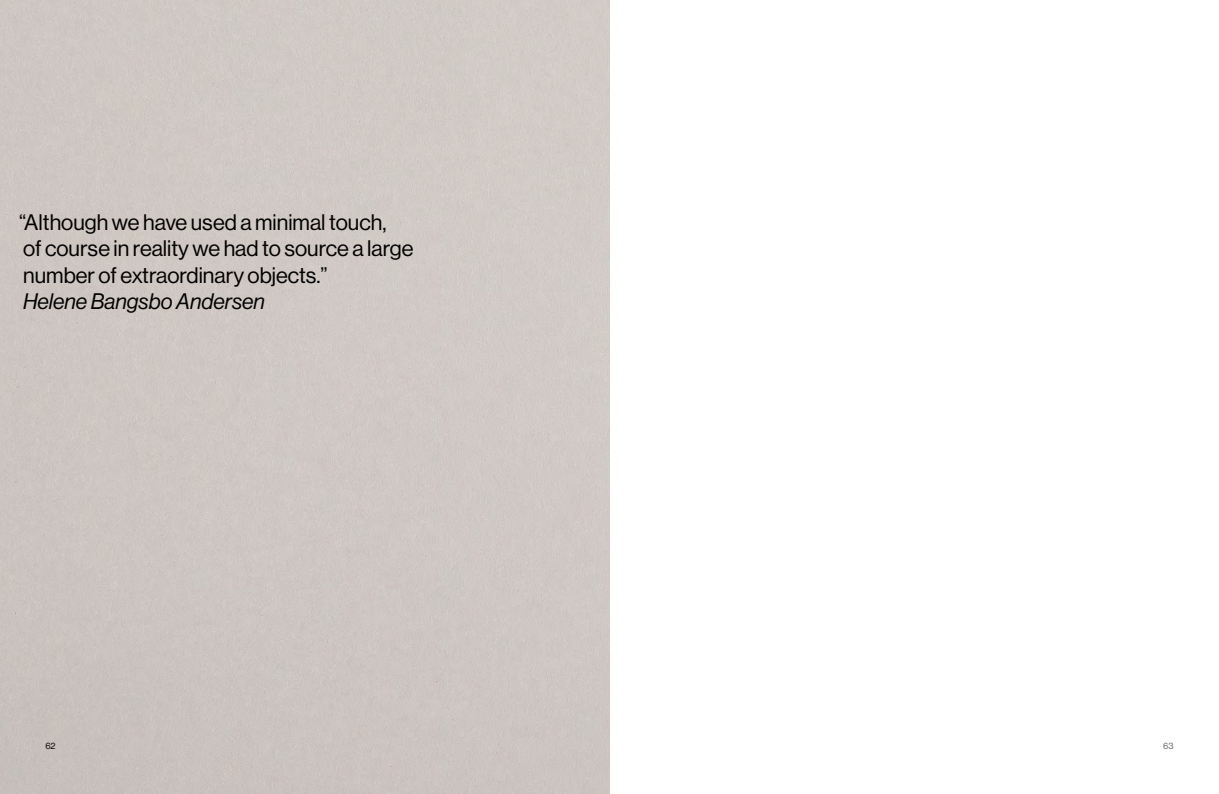
<style>
.page{position:relative;width:1219px;height:794px;background:#fff}
.page>*{position:absolute;margin:0;border:0;box-sizing:border-box;transform-origin:0 0}
.t1{font:22px/26.4px "N Haas Grotesk DS Pro 55 Rg";color:#000}
.t2{font:22px "N Haas Grotesk DS Pro 56 It";color:#000}
.t3{font:9px "N Haas Grotesk DS Pro 55 Rg";color:#000}
.t4{font:9px "N Haas Grotesk DS Pro 55 Rg";color:#646363}
</style>
<div class="page">
<div style="left:0;top:0;width:609px;height:794px;background:#cfc7c2"></div>
<p class="t1" style="left:19px;top:209px;width:396px">“Although we have used a minimal touch,<br>of course in reality we had to source a large number of extraordinary objects.”</p>
<p class="t2" style="left:23px;top:289px;width:243px">Helene Bangsbo Andersen</p>
<p class="t3" style="left:45px;top:740px;width:12px">62</p>
<p class="t4" style="left:1163px;top:740px;width:12px">63</p>
</div>
